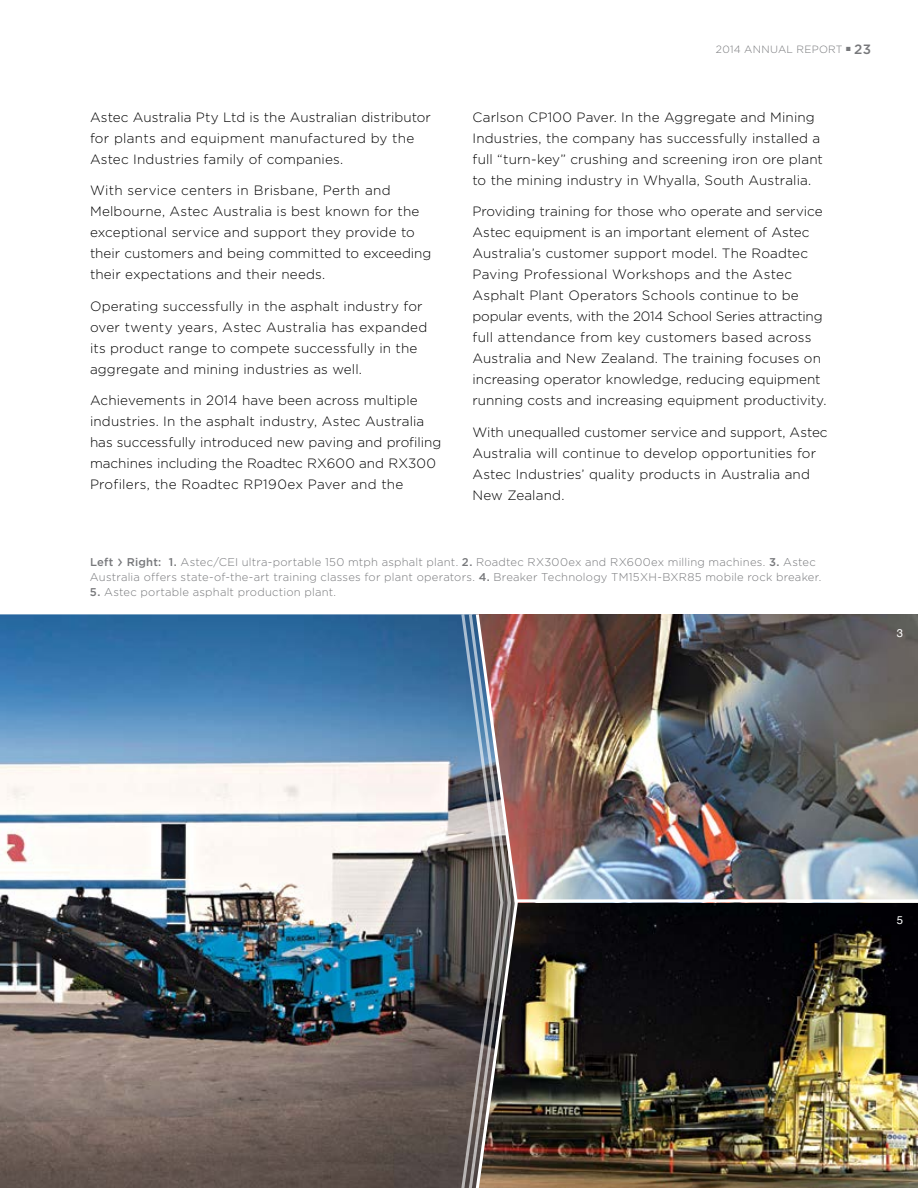
<style>
.page{position:relative;width:918px;height:1188px;background:#fff}
.page>*{position:absolute;margin:0;border:0;box-sizing:border-box;transform-origin:0 0}
.t1{font:300 13.5px/21px "Gotham";letter-spacing:.005em;color:#000}
.t2{font:500 13.5px "Gotham";color:#77787b}
.t3{font:300 11.25px/15px "Gotham";letter-spacing:.02em;color:#77787b}
.t4{font:11.25px "Helvetica";color:#fff}
.t5{font:300 10.5px "Gotham";letter-spacing:.025em;color:#77787b}
.s1{font-weight:500}
.s2{font-weight:400;font-size:18px}
</style>
<div class="page">
<img style="left:519px;top:902px;width:399px;height:286px">
<img style="left:519px;top:614px;width:399px;height:285px">
<img style="left:0;top:614px;width:458px;height:574px">
<img style="left:458px;top:614px;width:61px;height:574px">
<hr style="left:515px;top:899px;width:403px;height:3px;background:#fff">
<p class="t1" style="left:90px;top:106px;width:343px">Astec Australia Pty Ltd is the Australian distributor for plants and equipment manufactured by the<br>Astec Industries family of companies.</p>
<p class="t1" style="left:90px;top:180px;width:343px">With service centers in Brisbane, Perth and Melbourne, Astec Australia is best known for the exceptional service and support they provide to their customers and being committed to exceeding their expectations and their needs.</p>
<p class="t1" style="left:90px;top:295px;width:339px">Operating successfully in the asphalt industry for over twenty years, Astec Australia has expanded its product range to compete successfully in the aggregate and mining industries as well.</p>
<p class="t1" style="left:90px;top:390px;width:353px">Achievements in 2014 have been across multiple industries. In the asphalt industry, Astec Australia has successfully introduced new paving and profiling machines including the Roadtec RX600 and RX300<br>Profilers, the Roadtec RP190ex Paver and the</p>
<p class="t5" style="left:716px;top:42px;width:136px">2014 ANNUAL REPORT ■</p>
<p class="t2" style="left:854px;top:41px;width:18px">23</p>
<p class="t1" style="left:472px;top:106px;width:352px">Carlson CP100 Paver. In the Aggregate and Mining Industries, the company has successfully installed a full “turn-key” crushing and screening iron ore plant to the mining industry in Whyalla, South Australia.</p>
<p class="t1" style="left:472px;top:201px;width:356px">Providing training for those who operate and service Astec equipment is an important element of Astec Australia’s customer support model. The Roadtec Paving Professional Workshops and the Astec Asphalt Plant Operators Schools continue to be popular events, with the 2014 School Series attracting full attendance from key customers based across Australia and New Zealand. The training focuses on increasing operator knowledge, reducing equipment running costs and increasing equipment productivity.</p>
<p class="t1" style="left:472px;top:421px;width:357px">With unequalled customer service and support, Astec Australia will continue to develop opportunities for Astec Industries’ quality products in Australia and New Zealand.</p>
<p class="t3" style="left:90px;top:554px;width:733px"><span class="s1">Left</span> <span class="s2">›</span> <span class="s1">Right: 1.</span> Astec/CEI ultra-portable 150 mtph asphalt plant. <span class="s1">2.</span> Roadtec RX300ex and RX600ex milling machines. <span class="s1">3.</span> Astec<br>Australia offers state-of-the-art training classes for plant operators. <span class="s1">4.</span> Breaker Technology TM15XH-BXR85 mobile rock breaker.</p>
<p class="t3" style="left:90px;top:584px;width:248px"><span class="s1">5.</span> Astec portable asphalt production plant.</p>
<p class="t4" style="left:897px;top:624px;width:8px">3</p>
<p class="t4" style="left:897px;top:912px;width:8px">5</p>
</div>
